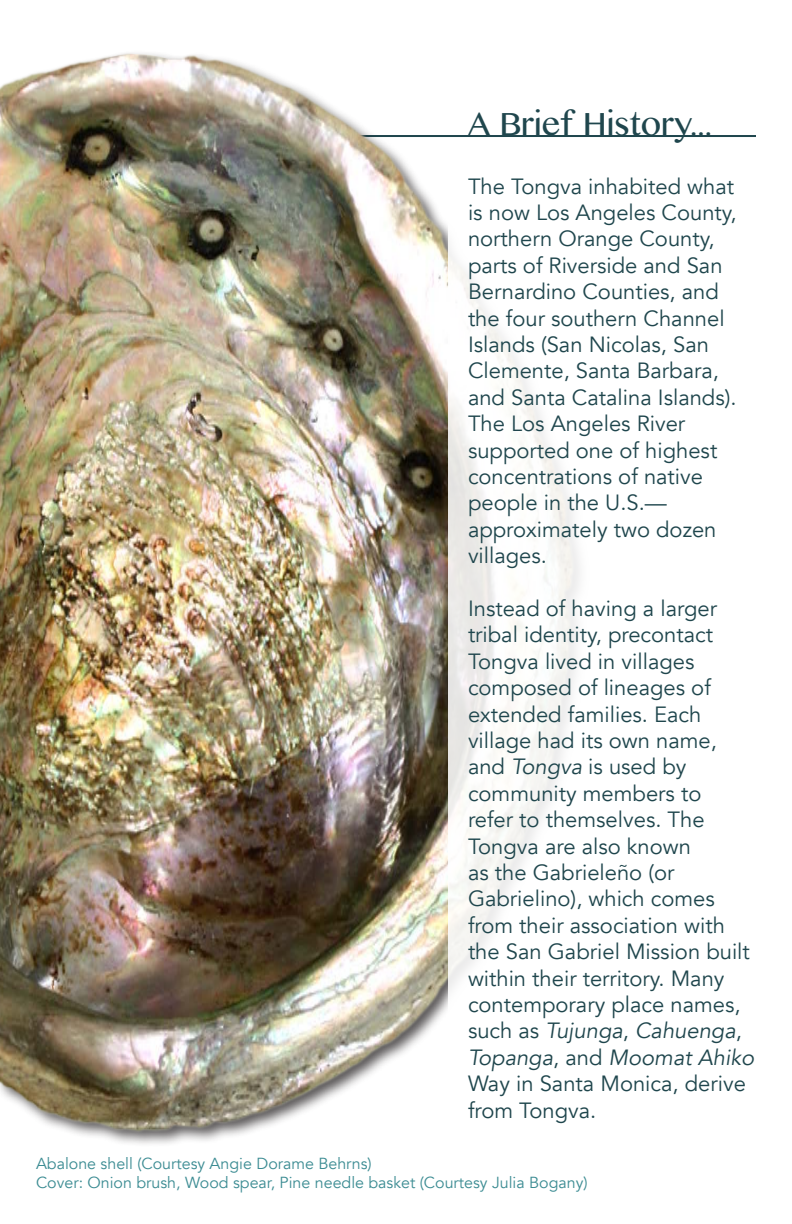
<style>
.page{position:relative;width:792px;height:1224px;background:#fff}
.page>*{position:absolute;margin:0;border:0;box-sizing:border-box;transform-origin:0 0}
.t1{font:36px "Kannada MN";color:#1f464d}
.t2{font:22px/26.4px "Avenir";color:#1f464d}
.t3{font:16px "Avenir";color:#3c8c93}
.s1{font-style:italic}
</style>
<div class="page">
<hr style="left:36px;top:135px;width:720px;height:2px;background:#1f464d">
<img style="left:0;top:53px;width:449px;height:1085px">
<p class="t1" style="left:468px;top:102px;width:246px">A Brief History...</p>
<p class="t2" style="left:468px;top:173px;width:270px">The Tongva inhabited what is now Los Angeles County, northern Orange County, parts of Riverside and San<br>Bernardino Counties, and the four southern Channel<br>Islands (San Nicolas, San<br>Clemente, Santa Barbara, and Santa Catalina Islands).<br>The Los Angeles River supported one of highest concentrations of native people in the U.S.— approximately two dozen villages.</p>
<p class="t2" style="left:468px;top:596px;width:288px">Instead of having a larger tribal identity, precontact<br>Tongva lived in villages composed of lineages of extended families. Each village had its own name, and <span class="s1">Tongva</span> is used by community members to<br>refer to themselves. The<br>Tongva are also known<br>as the Gabrieleño (or<br>Gabrielino), which comes from their association with the San Gabriel Mission built within their territory. Many contemporary place names, such as <span class="s1">Tujunga</span>, <span class="s1">Cahuenga</span>,<br><span class="s1">Topanga</span>, and <span class="s1">Moomat Ahiko<br></span>Way in Santa Monica, derive from Tongva.</p>
<p class="t3" style="left:36px;top:1154px;width:337px">Abalone shell (Courtesy Angie Dorame Behrns)</p>
<p class="t3" style="left:36px;top:1173px;width:553px">Cover: Onion brush, Wood spear, Pine needle basket (Courtesy Julia Bogany)</p>
</div>
